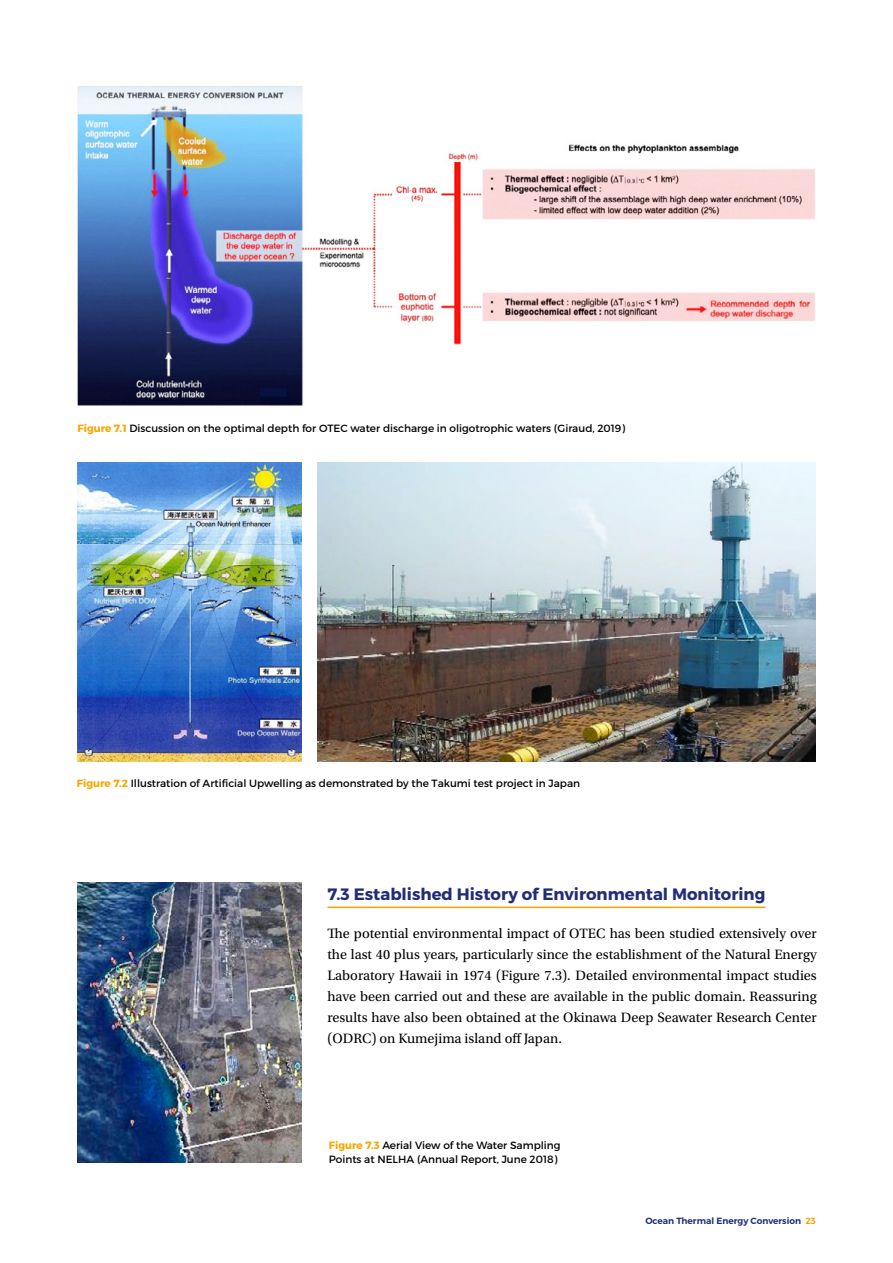
<style>
.page{position:relative;width:893px;height:1263px;background:#fff}
.page>*{position:absolute;margin:0;border:0;box-sizing:border-box;transform-origin:0 0}
.t1{font:700 16.5px "Montserrat";color:#202e79}
.t2{font:14.25px/21px "Utopia Std";color:#000;text-align:justify}
.t3{font:10.5px/13.5px "Montserrat";color:#000}
.t4{font:600 9px "Montserrat";color:#202e79}
.s1{font-weight:700;color:#f7a600}
.s2{color:#f7a600}
</style>
<div class="page">
<hr style="left:327px;top:906px;width:438px;height:2px;background:#f7a600">
<img style="left:77px;top:86px;width:738px;height:320px">
<img style="left:77px;top:462px;width:225px;height:299px">
<img style="left:317px;top:462px;width:499px;height:299px">
<img style="left:77px;top:882px;width:225px;height:281px">
<p class="t3" style="left:77px;top:422px;width:549px"><span class="s1">Figure 7.1</span> Discussion on the optimal depth for OTEC water discharge in oligotrophic waters (Giraud, 2019)</p>
<p class="t3" style="left:77px;top:777px;width:505px"><span class="s1">Figure 7.2</span> Illustration of Artificial Upwelling as demonstrated by the Takumi test project in Japan</p>
<p class="t1" style="left:327px;top:886px;width:439px">7.3 Established History of Environmental Monitoring</p>
<p class="t2" style="left:327px;top:924px;width:491px">The potential environmental impact of OTEC has been studied extensively over the last 40 plus years, particularly since the establishment of the Natural Energy Laboratory Hawaii in 1974 (Figure 7.3). Detailed environmental impact studies have been carried out and these are available in the public domain. Reassuring results have also been obtained at the Okinawa Deep Seawater Research Center (ODRC) on Kumejima island off Japan.</p>
<p class="t3" style="left:329px;top:1139px;width:233px"><span class="s1">Figure 7.3</span> Aerial View of the Water Sampling<br>Points at NELHA (Annual Report, June 2018)</p>
<p class="t4" style="left:645px;top:1217px;width:172px">Ocean Thermal Energy Conversion <span class="s2">23</span></p>
</div>
